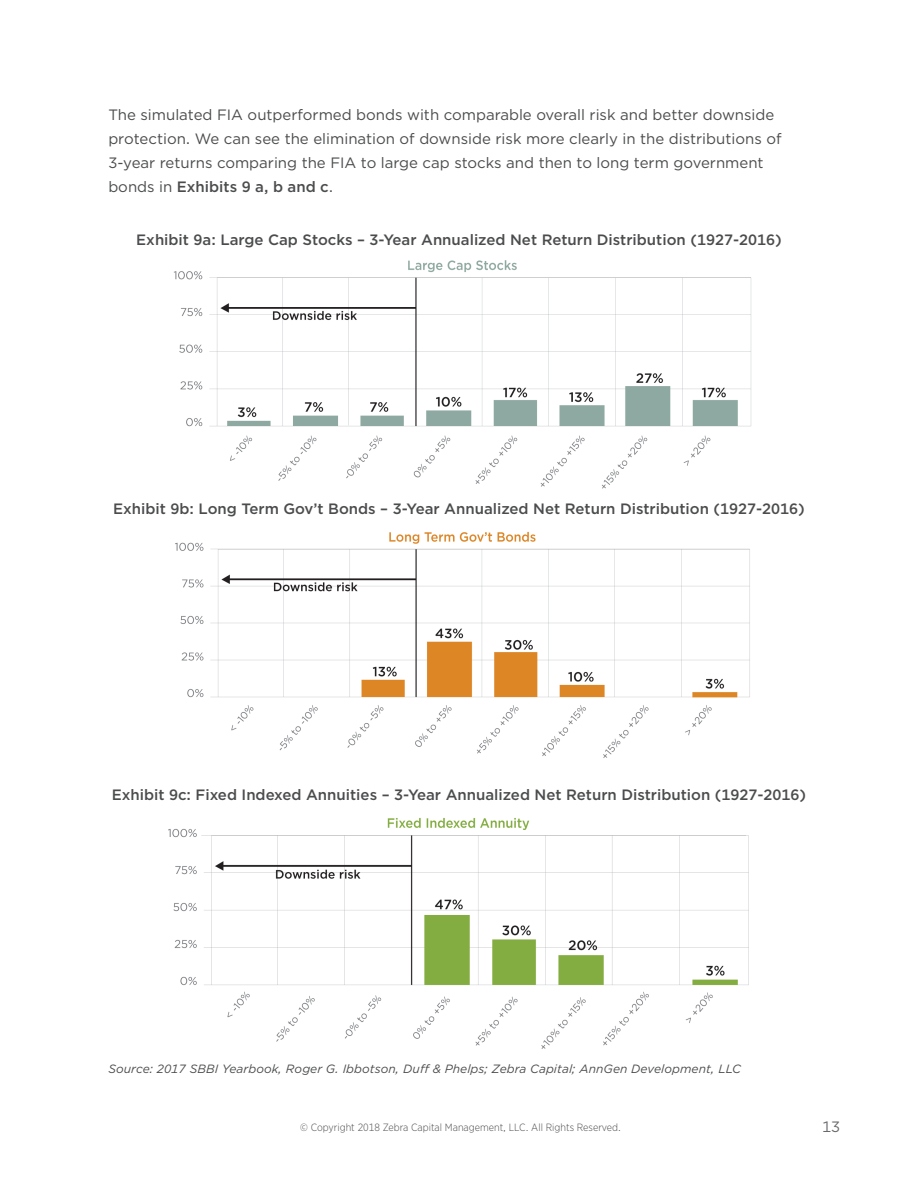
<style>
.page{position:relative;width:918px;height:1188px;background:#fff}
.page>*{position:absolute;margin:0;border:0;box-sizing:border-box;transform-origin:0 0}
.t1{font:15px/24px "Gotham";color:#4b4c4d}
.t2{font:500 15px "Gotham";color:#4b4c4d}
.t3{font:15px "Gotham";color:#69696c}
.t4{font:italic 12px "Gotham";letter-spacing:.005em;color:#4b4c4d}
.t5{font:300 10.5px "Gotham Narrow";color:#4b4c4d}
.s1{font-weight:500}
</style>
<div class="page">
<img style="left:173px;top:260px;width:579px;height:229px">
<img style="left:175px;top:531px;width:575px;height:227px">
<img style="left:168px;top:817px;width:581px;height:232px">
<p class="t1" style="left:108px;top:102px;width:675px">The simulated FIA outperformed bonds with comparable overall risk and better downside protection. We can see the elimination of downside risk more clearly in the distributions of 3-year returns comparing the FIA to large cap stocks and then to long term government bonds in <span class="s1">Exhibits 9 a, b and c</span>.</p>
<p class="t2" style="left:136px;top:230px;width:647px">Exhibit 9a: Large Cap Stocks – 3-Year Annualized Net Return Distribution (1927-2016)</p>
<p class="t2" style="left:113px;top:499px;width:693px">Exhibit 9b: Long Term Gov’t Bonds – 3-Year Annualized Net Return Distribution (1927-2016)</p>
<p class="t2" style="left:112px;top:785px;width:696px">Exhibit 9c: Fixed Indexed Annuities – 3-Year Annualized Net Return Distribution (1927-2016)</p>
<p class="t4" style="left:108px;top:1061px;width:634px">Source: 2017 SBBI Yearbook, Roger G. Ibbotson, Duff &amp; Phelps; Zebra Capital; AnnGen Development, LLC</p>
<p class="t5" style="left:300px;top:1121px;width:322px">© Copyright 2018 Zebra Capital Management, LLC. All Rights Reserved.</p>
<p class="t3" style="left:822px;top:1117px;width:19px">13</p>
</div>
